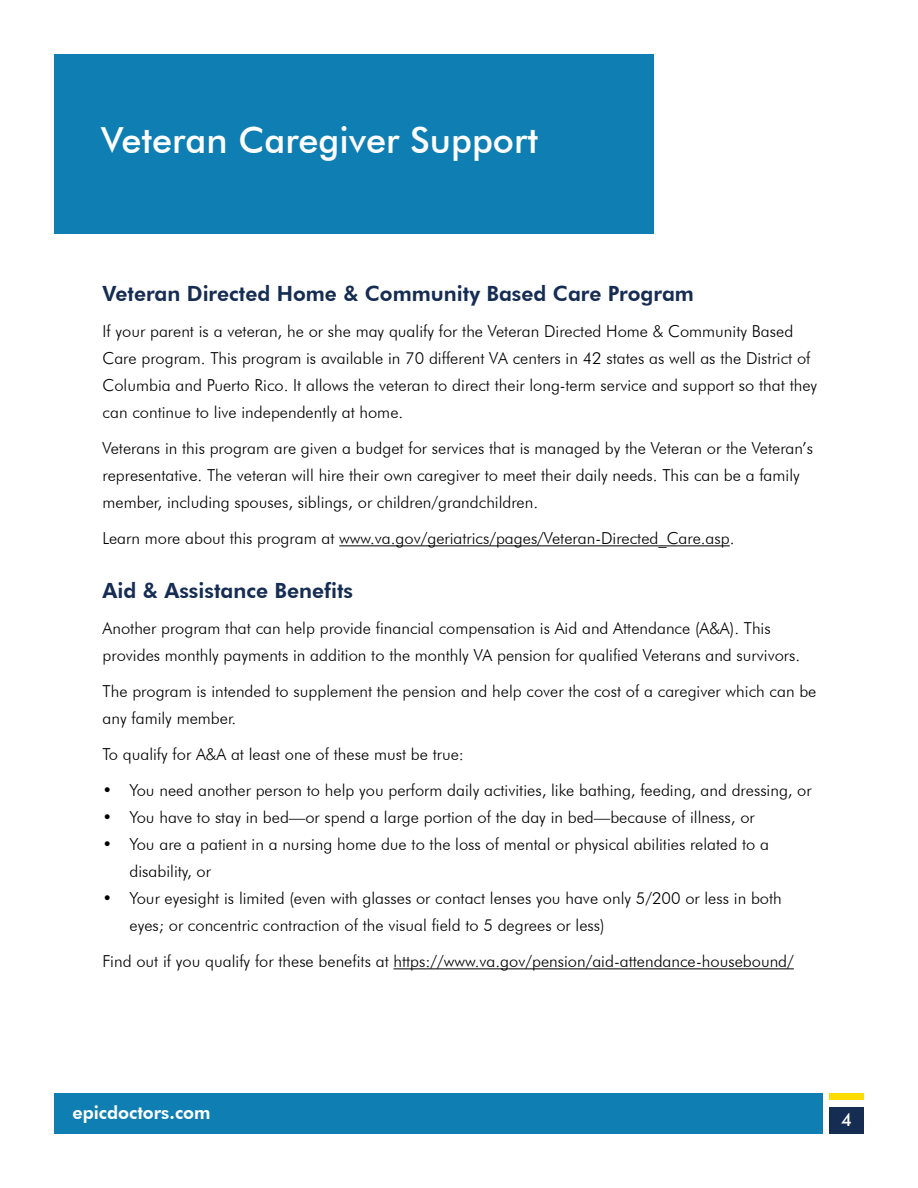
<style>
.page{position:relative;width:918px;height:1188px;background:#fff}
.page>*{position:absolute;margin:0;border:0;box-sizing:border-box;transform-origin:0 0}
.t1{font:500 36px "Futura BT";color:#fff}
.t2{font:800 21px "Futura BT";color:#152c53}
.t3{font:800 18px "Futura BT";color:#fff}
.t4{font:500 18px "Futura BT";color:#fff}
.t5{font:300 16.5px/27px "Futura BT";color:#000}
</style>
<div class="page">
<div style="left:54px;top:1094px;width:768px;height:40px;background:#0f7fb3"></div>
<div style="left:829px;top:1107px;width:35px;height:27px;background:#152c53"></div>
<div style="left:829px;top:1094px;width:35px;height:6px;background:#fddd00"></div>
<div style="left:54px;top:54px;width:599px;height:179px;background:#0f7fb3"></div>
<hr style="left:339px;top:546px;width:391px;height:1px;background:#000">
<hr style="left:394px;top:969px;width:400px;height:1px;background:#000">
<h1 class="t1" style="left:101px;top:119px;width:439px">Veteran Caregiver Support</h1>
<p class="t2" style="left:103px;top:281px;width:593px">Veteran Directed Home &amp; Community Based Care Program</p>
<p class="t5" style="left:103px;top:318px;width:716px">If your parent is a veteran, he or she may qualify for the Veteran Directed Home &amp; Community Based Care program. This program is available in 70 different VA centers in 42 states as well as the District of Columbia and Puerto Rico. It allows the veteran to direct their long-term service and support so that they can continue to live independently at home.</p>
<p class="t5" style="left:103px;top:435px;width:712px">Veterans in this program are given a budget for services that is managed by the Veteran or the Veteran’s representative. The veteran will hire their own caregiver to meet their daily needs. This can be a family member, including spouses, siblings, or children/grandchildren.</p>
<p class="t5" style="left:103px;top:525px;width:633px">Learn more about this program at www.va.gov/geriatrics/pages/Veteran-Directed_Care.asp.</p>
<p class="t2" style="left:103px;top:578px;width:252px">Aid &amp; Assistance Benefits</p>
<p class="t5" style="left:103px;top:615px;width:699px">Another program that can help provide financial compensation is Aid and Attendance (A&amp;A). This provides monthly payments in addition to the monthly VA pension for qualified Veterans and survivors.</p>
<p class="t5" style="left:103px;top:678px;width:715px">The program is intended to supplement the pension and help cover the cost of a caregiver which can be any family member.</p>
<p class="t5" style="left:103px;top:741px;width:363px">To qualify for A&amp;A at least one of these must be true:</p>
<p class="t5" style="left:103px;top:777px;width:710px">• You need another person to help you perform daily activities, like bathing, feeding, and dressing, or</p>
<p class="t5" style="left:103px;top:804px;width:654px">• You have to stay in bed—or spend a large portion of the day in bed—because of illness, or</p>
<p class="t5" style="left:130px;top:831px;width:641px;text-indent:-27px">• You are a patient in a nursing home due to the loss of mental or physical abilities related to a disability, or</p>
<p class="t5" style="left:130px;top:885px;width:654px;text-indent:-27px">• Your eyesight is limited (even with glasses or contact lenses you have only 5/200 or less in both eyes; or concentric contraction of the visual field to 5 degrees or less)</p>
<p class="t5" style="left:103px;top:948px;width:693px">Find out if you qualify for these benefits at https://www.va.gov/pension/aid-attendance-housebound/</p>
<p class="t3" style="left:72px;top:1101px;width:140px">epicdoctors.com</p>
<p class="t4" style="left:841px;top:1109px;width:12px">4</p>
</div>
